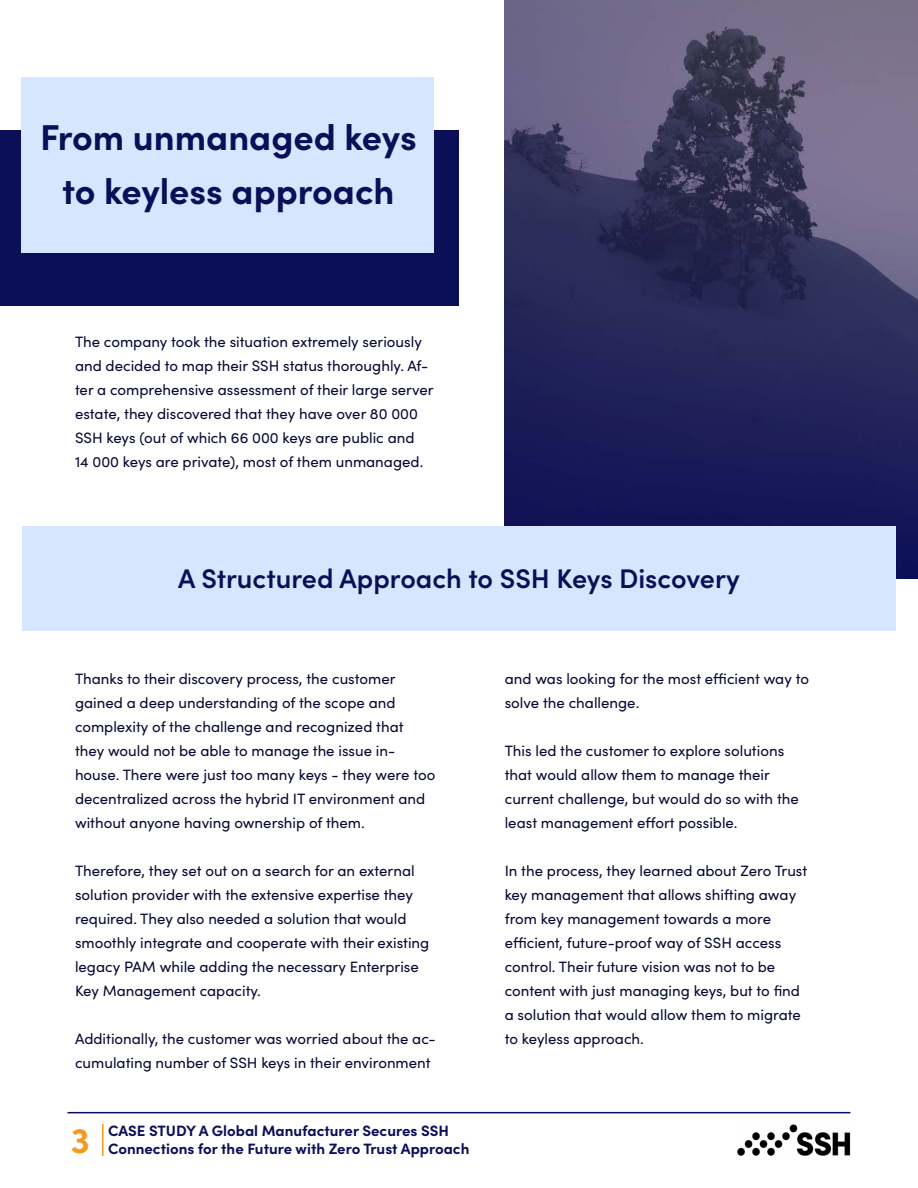
<style>
.page{position:relative;width:918px;height:1188px;background:#fff}
.page>*{position:absolute;margin:0;border:0;box-sizing:border-box;transform-origin:0 0}
.t1{font:700 36px/54px "Sofia Pro";color:#0b0f58;text-align:center}
.t2{font:700 36px "Sofia Pro";color:#f5991c}
.t3{font:600 27px "Sofia Pro";color:#0b0f58}
.t4{font:15px/24px "Sofia Pro";color:#060934}
.t5{font:700 15px "Sofia Pro";color:#0b0f58}
</style>
<div class="page">
<hr style="left:68px;top:1112px;width:782px;height:1px;background:#0b0f58">
<hr style="left:102px;top:1124px;width:2px;height:32px;background:#f5991c">
<img style="left:737px;top:1125px;width:113px;height:30px">
<img style="left:505px;top:0;width:413px;height:578px">
<div style="left:0;top:131px;width:459px;height:175px;background:#0b0f58"></div>
<div style="left:22px;top:77px;width:412px;height:176px;background:#d7e6ff"></div>
<div style="left:22px;top:526px;width:874px;height:105px;background:#d7e6ff"></div>
<h1 class="t1" style="left:40px;top:108px;width:378px">From unmanaged keys to keyless approach</h1>
<p class="t4" style="left:75px;top:329px;width:360px">The company took the situation extremely seriously and decided to map their SSH status thoroughly. Af&shy;ter a comprehensive assessment of their large server estate, they discovered that they have over 80 000<br>SSH keys (out of which 66 000 keys are public and<br>14 000 keys are private), most of them unmanaged.</p>
<h2 class="t3" style="left:178px;top:558px;width:563px">A Structured Approach to SSH Keys Discovery</h2>
<p class="t4" style="left:75px;top:666px;width:362px">Thanks to their discovery process, the customer gained a deep understanding of the scope and complexity of the challenge and recognized that they would not be able to manage the issue in&shy;house. There were just too many keys - they were too decentralized across the hybrid IT environment and without anyone having ownership of them.</p>
<p class="t4" style="left:75px;top:858px;width:356px">Therefore, they set out on a search for an external solution provider with the extensive expertise they required. They also needed a solution that would smoothly integrate and cooperate with their existing legacy PAM while adding the necessary Enterprise Key Management capacity.</p>
<p class="t4" style="left:75px;top:1026px;width:362px">Additionally, the customer was worried about the ac&shy;cumulating number of SSH keys in their environment</p>
<h1 class="t2" style="left:71px;top:1113px;width:21px">3</h1>
<p class="t5" style="left:108px;top:1120px;width:343px">CASE STUDY A Global Manufacturer Secures SSH</p>
<p class="t5" style="left:108px;top:1138px;width:363px">Connections for the Future with Zero Trust Approach</p>
<p class="t4" style="left:505px;top:666px;width:306px">and was looking for the most efficient way to solve the challenge.</p>
<p class="t4" style="left:505px;top:738px;width:296px">This led the customer to explore solutions that would allow them to manage their current challenge, but would do so with the least management effort possible.</p>
<p class="t4" style="left:505px;top:858px;width:304px">In the process, they learned about Zero Trust key management that allows shifting away from key management towards a more efficient, future-proof way of SSH access control. Their future vision was not to be content with just managing keys, but to find a solution that would allow them to migrate to keyless approach.</p>
</div>
